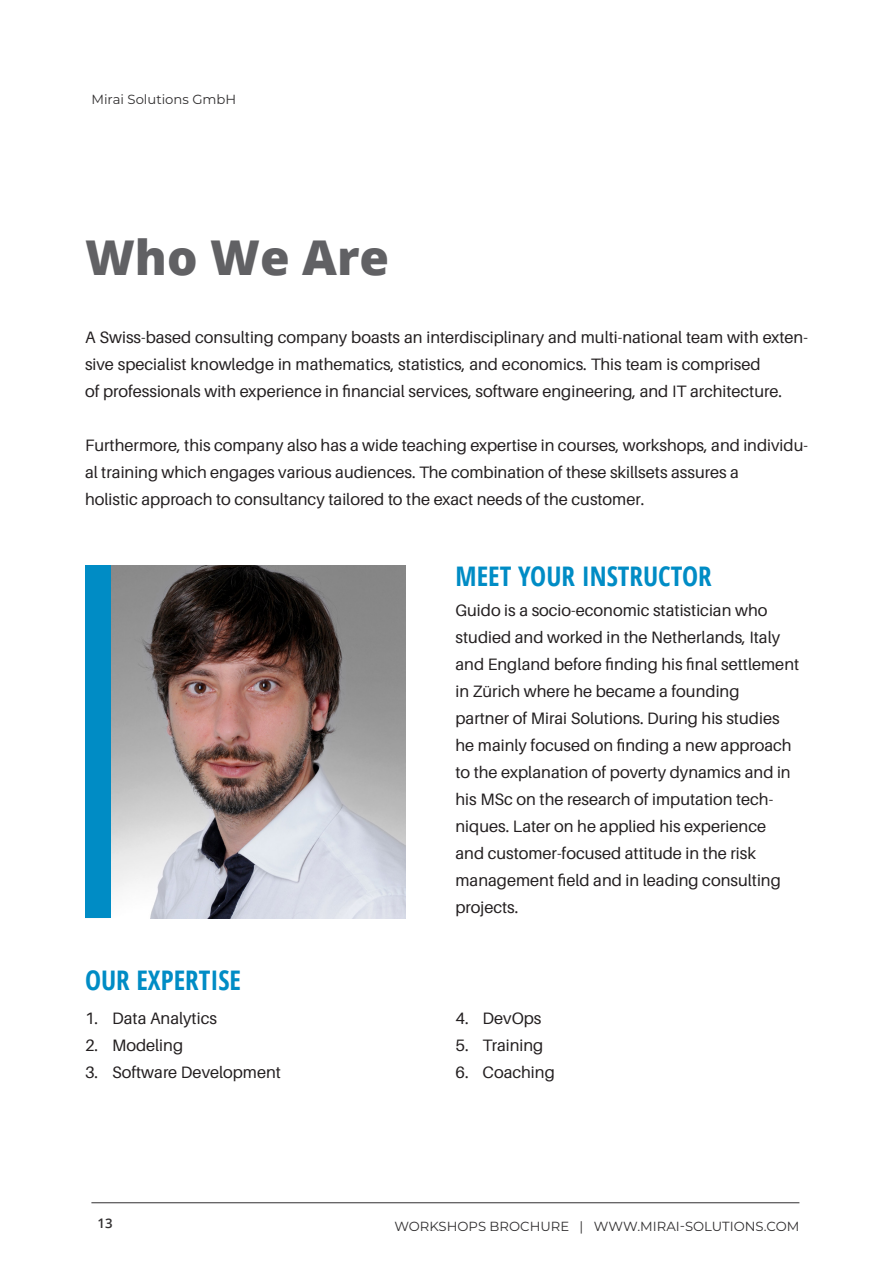
<style>
.page{position:relative;width:893px;height:1263px;background:#fff}
.page>*{position:absolute;margin:0;border:0;box-sizing:border-box;transform-origin:0 0}
.t1{font:800 48px "Open Sans";color:#616164}
.t2{font:700 condensed 27px "Open Sans";color:#008cc5}
.t3{font:16.5px/27px "Aileron";color:#231f20}
.t4{font:13.2px "Montserrat";color:#312f30}
.t5{font:600 13.2px "Open Sans";color:#312f30}
</style>
<div class="page">
<img style="left:111px;top:566px;width:294px;height:352px">
<div style="left:85px;top:566px;width:26px;height:352px;background:#008cc5"></div>
<hr style="left:91px;top:1202px;width:708px;height:1px;background:#312f30">
<p class="t4" style="left:91px;top:90px;width:146px">Mirai Solutions GmbH</p>
<p class="t1" style="left:85px;top:221px;width:306px">Who We Are</p>
<p class="t3" style="left:85px;top:324px;width:724px">A Swiss-based consulting company boasts an interdisciplinary and multi-national team with exten&shy;sive specialist knowledge in mathematics, statistics, and economics. This team is comprised</p>
<p class="t3" style="left:85px;top:378px;width:698px">of professionals with experience in financial services, software engineering, and IT architecture.</p>
<p class="t3" style="left:85px;top:432px;width:724px">Furthermore, this company also has a wide teaching expertise in courses, workshops, and individu&shy;al training which engages various audiences. The combination of these skillsets assures a</p>
<p class="t3" style="left:85px;top:486px;width:561px">holistic approach to consultancy tailored to the exact needs of the customer.</p>
<p class="t2" style="left:455px;top:558px;width:258px">MEET YOUR INSTRUCTOR</p>
<p class="t2" style="left:85px;top:961px;width:158px">OUR EXPERTISE</p>
<p class="t3" style="left:85px;top:1005px;width:133px">1. Data Analytics</p>
<p class="t3" style="left:85px;top:1032px;width:100px">2. Modeling</p>
<p class="t3" style="left:85px;top:1059px;width:197px">3. Software Development</p>
<p class="t5" style="left:97px;top:1214px;width:17px">13</p>
<p class="t3" style="left:455px;top:597px;width:313px">Guido is a socio-economic statistician who</p>
<p class="t3" style="left:455px;top:624px;width:326px">studied and worked in the Netherlands, Italy</p>
<p class="t3" style="left:455px;top:651px;width:345px">and England before finding his final settlement in Zürich where he became a founding</p>
<p class="t3" style="left:455px;top:705px;width:326px">partner of Mirai Solutions. During his studies</p>
<p class="t3" style="left:455px;top:732px;width:338px">he mainly focused on finding a new approach</p>
<p class="t3" style="left:455px;top:759px;width:337px">to the explanation of poverty dynamics and in</p>
<p class="t3" style="left:455px;top:786px;width:319px">his MSc on the research of imputation tech&shy;niques. Later on he applied his experience</p>
<p class="t3" style="left:455px;top:840px;width:302px">and customer-focused attitude in the risk</p>
<p class="t3" style="left:455px;top:867px;width:327px">management field and in leading consulting</p>
<p class="t3" style="left:455px;top:894px;width:64px">projects.</p>
<p class="t3" style="left:455px;top:1005px;width:88px">4. DevOps</p>
<p class="t3" style="left:455px;top:1032px;width:89px">5. Training</p>
<p class="t3" style="left:455px;top:1059px;width:101px">6. Coaching</p>
<p class="t4" style="left:394px;top:1217px;width:406px">WORKSHOPS BROCHURE | WWW.MIRAI-SOLUTIONS.COM</p>
</div>
